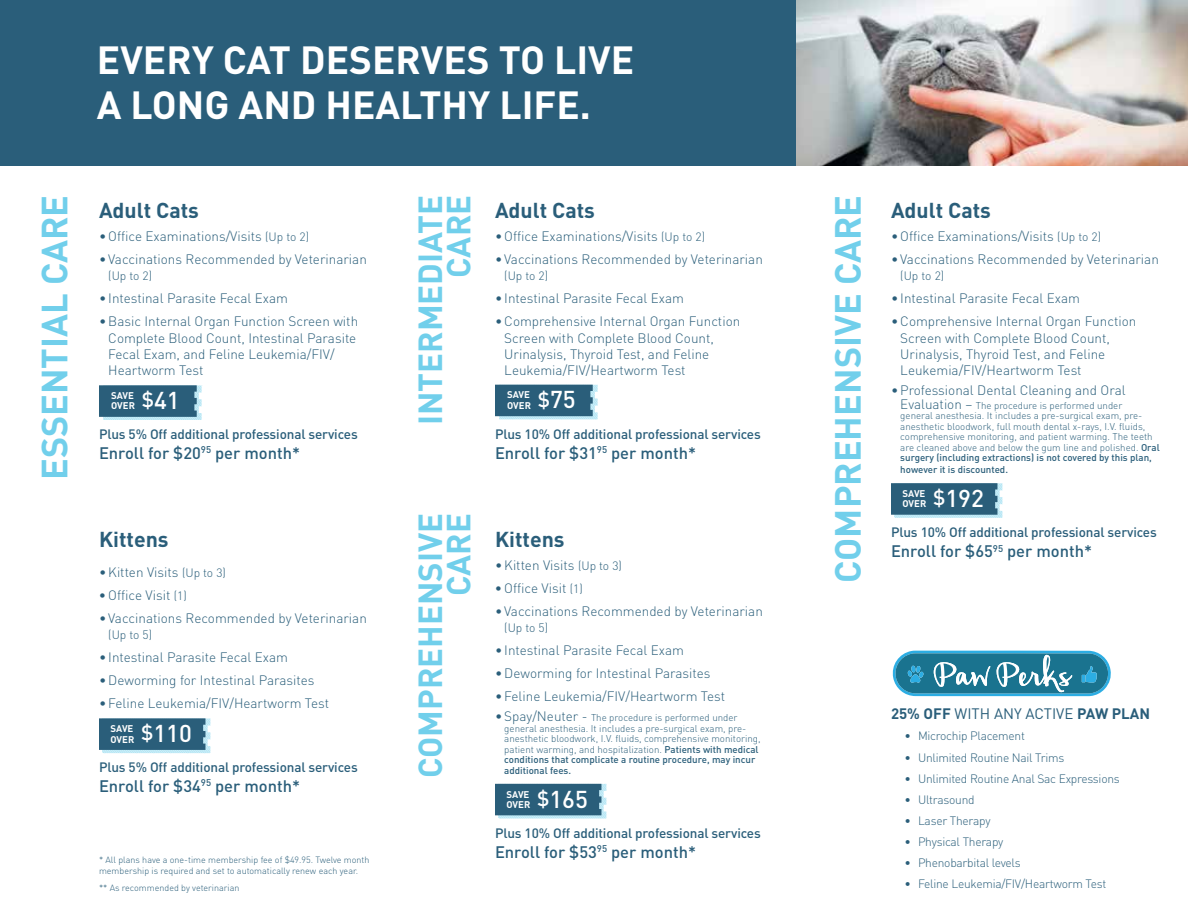
<style>
.page{position:relative;width:1188px;height:918px;background:#fff}
.page>*{position:absolute;margin:0;border:0;box-sizing:border-box;transform-origin:0 0}
.t1{font:700 38.85px/44.5px "DIN";color:#fff}
.t2{font:700 36px "DIN";color:#71cfeb}
.t3{font:700 33px/28.5px "DIN";color:#71cfeb;text-align:right}
.t4{font:700 21.3px "DIN";color:#2a5e7a}
.t5{font:500 16.5px "DIN";color:#2a5e7a}
.t6{font:700 15px "DIN";color:#2a5e7a}
.t7{font:300 13.5px/16.2px "DIN";color:#2a5e7a}
.t8{font:500 13.5px "DIN";letter-spacing:-.01em;color:#2a5e7a}
.t9{font:300 12px "DIN";letter-spacing:-.02em;color:#2a5e7a}
.t10{font:300 9.75px/10.5px "DIN";color:#2a5e7a}
.t11{font:500 9.75px "DIN";color:#2a5e7a}
.t12{font:700 9.6px/10.4px "DIN";color:#fff}
.t13{font:300 9px/10.5px "DIN";color:#2a5e7a}
.s1{font-size:12px}
.s2{font-weight:500;font-size:24.15px}
.s3{font-size:13.5px}
.s4{font-weight:500}
.s5{font-weight:400}
</style>
<div class="page">
<svg style="left:99px;top:718px;width:112px;height:35px;background:#41738c"></svg>
<svg style="left:495px;top:784px;width:112px;height:34px;background:#3e708a"></svg>
<svg style="left:891px;top:483px;width:112px;height:35px;background:#41738c"></svg>
<svg style="left:99px;top:385px;width:103px;height:35px;background:#42738d"></svg>
<svg style="left:495px;top:385px;width:103px;height:34px;background:#3f718b"></svg>
<svg style="left:893px;top:651px;width:218px;height:45px;background:#4392ad"></svg>
<div style="left:0;top:0;width:796px;height:166px;background:#2a5e7a"></div>
<img style="left:796px;top:0;width:392px;height:166px">
<h1 class="t1" style="left:97px;top:36px;width:539px">EVERY CAT DESERVES TO LIVE<br>A LONG AND HEALTHY LIFE.</h1>
<h3 class="t3" style="left:415px;top:425px;width:232px;rotate:-90deg">INTERMEDIATE<br>CARE</h3>
<h2 class="t2" style="left:31px;top:480px;width:287px;rotate:-90deg">ESSENTIAL CARE</h2>
<h2 class="t2" style="left:824px;top:583px;width:390px;rotate:-90deg">COMPREHENSIVE CARE</h2>
<h3 class="t4" style="left:99px;top:197px;width:102px">Adult Cats</h3>
<p class="t7" style="left:99px;top:228px;width:212px">•Office Examinations/Visits <span class="s1">(Up to 2)</span></p>
<p class="t7" style="left:99px;top:251px;width:269px">• Vaccinations Recommended by Veterinarian</p>
<p class="t9" style="left:108px;top:269px;width:45px">(Up to 2)</p>
<p class="t7" style="left:99px;top:290px;width:191px">• Intestinal Parasite Fecal Exam</p>
<p class="t7" style="left:108px;top:313px;width:251px;text-indent:-9px">•Basic Internal Organ Function Screen with Complete Blood Count, Intestinal Parasite Fecal Exam, and Feline Leukemia/FIV/ Heartworm Test</p>
<h3 class="t4" style="left:495px;top:197px;width:102px">Adult Cats</h3>
<p class="t7" style="left:495px;top:228px;width:212px">•Office Examinations/Visits <span class="s1">(Up to 2)</span></p>
<p class="t7" style="left:495px;top:251px;width:269px">• Vaccinations Recommended by Veterinarian</p>
<p class="t9" style="left:504px;top:269px;width:45px">(Up to 2)</p>
<p class="t7" style="left:495px;top:290px;width:191px">• Intestinal Parasite Fecal Exam</p>
<p class="t7" style="left:504px;top:313px;width:238px;text-indent:-9px">•Comprehensive Internal Organ Function Screen with Complete Blood Count, Urinalysis, Thyroid Test, and Feline Leukemia/FIV/Heartworm Test</p>
<p class="t12" style="left:111px;top:390px;width:70px">SAVE<br>OVER <sup>$</sup><span class="s2">41</span></p>
<p class="t12" style="left:507px;top:389px;width:70px">SAVE<br>OVER <sup>$</sup><span class="s2">75</span></p>
<p class="t8" style="left:99px;top:426px;width:260px">Plus 5% Off additional professional services</p>
<p class="t5" style="left:99px;top:442px;width:203px">Enroll for $20<sup>95</sup> per month*</p>
<p class="t8" style="left:495px;top:426px;width:267px">Plus 10% Off additional professional services</p>
<p class="t5" style="left:495px;top:442px;width:203px">Enroll for $31<sup>95</sup> per month*</p>
<h3 class="t3" style="left:415px;top:778px;width:267px;rotate:-90deg">COMPREHENSIVE<br>CARE</h3>
<h3 class="t4" style="left:99px;top:525px;width:71px">Kittens</h3>
<p class="t7" style="left:99px;top:564px;width:128px">•Kitten Visits <span class="s1">(Up to 3)</span></p>
<p class="t7" style="left:99px;top:586px;width:89px">•Office Visit <span class="s1">(1)</span></p>
<p class="t7" style="left:99px;top:609px;width:269px">• Vaccinations Recommended by Veterinarian</p>
<p class="t9" style="left:108px;top:627px;width:45px">(Up to 5)</p>
<p class="t7" style="left:99px;top:649px;width:191px">• Intestinal Parasite Fecal Exam</p>
<p class="t7" style="left:99px;top:672px;width:217px">•Deworming for Intestinal Parasites</p>
<p class="t7" style="left:99px;top:694px;width:232px">• Feline Leukemia/FIV/Heartworm Test</p>
<h3 class="t4" style="left:495px;top:525px;width:71px">Kittens</h3>
<p class="t7" style="left:495px;top:557px;width:128px">•Kitten Visits <span class="s1">(Up to 3)</span></p>
<p class="t7" style="left:495px;top:580px;width:89px">•Office Visit <span class="s1">(1)</span></p>
<p class="t7" style="left:495px;top:603px;width:269px">• Vaccinations Recommended by Veterinarian</p>
<p class="t9" style="left:504px;top:620px;width:45px">(Up to 5)</p>
<p class="t7" style="left:495px;top:642px;width:191px">• Intestinal Parasite Fecal Exam</p>
<p class="t7" style="left:495px;top:665px;width:217px">•Deworming for Intestinal Parasites</p>
<p class="t7" style="left:495px;top:688px;width:232px">•Feline Leukemia/FIV/Heartworm Test</p>
<p class="t10" style="left:504px;top:712px;width:258px;text-indent:-9px"><span class="s3">•Spay/Neuter -</span> The procedure is performed under general anesthesia. It includes a pre-surgical exam, pre&shy;anesthetic bloodwork, I.V. fluids, comprehensive monitoring, patient warming, and hospitalization. <span class="s4">Patients with medical conditions that complicate a routine procedure, may incur additional fees.</span></p>
<p class="t12" style="left:111px;top:723px;width:83px">SAVE<br>OVER <sup>$</sup><span class="s2">110</span></p>
<p class="t8" style="left:99px;top:758px;width:260px">Plus 5% Off additional professional services</p>
<p class="t5" style="left:99px;top:775px;width:203px">Enroll for $34<sup>95</sup> per month*</p>
<p class="t12" style="left:507px;top:789px;width:83px">SAVE<br>OVER <sup>$</sup><span class="s2">165</span></p>
<p class="t13" style="left:99px;top:855px;width:272px">* All plans have a one-time membership fee of $49.95. Twelve month membership is required and set to automatically renew each year.</p>
<p class="t13" style="left:99px;top:883px;width:142px">** As recommended by veterinarian</p>
<p class="t8" style="left:495px;top:824px;width:267px">Plus 10% Off additional professional services</p>
<p class="t5" style="left:495px;top:841px;width:203px">Enroll for $53<sup>95</sup> per month*</p>
<h3 class="t4" style="left:891px;top:197px;width:102px">Adult Cats</h3>
<p class="t7" style="left:891px;top:228px;width:212px">•Office Examinations/Visits <span class="s1">(Up to 2)</span></p>
<p class="t7" style="left:891px;top:251px;width:269px">• Vaccinations Recommended by Veterinarian</p>
<p class="t9" style="left:900px;top:269px;width:45px">(Up to 2)</p>
<p class="t7" style="left:891px;top:290px;width:191px">• Intestinal Parasite Fecal Exam</p>
<p class="t7" style="left:900px;top:313px;width:238px;text-indent:-9px">•Comprehensive Internal Organ Function Screen with Complete Blood Count, Urinalysis, Thyroid Test, and Feline Leukemia/FIV/Heartworm Test</p>
<p class="t7" style="left:891px;top:382px;width:236px">•Professional Dental Cleaning and Oral</p>
<p class="t10" style="left:900px;top:400px;width:261px"><span class="s3">Evaluation –</span> The procedure is performed under<br>general anesthesia. It includes a pre-surgical exam, pre&shy;anesthetic bloodwork, full mouth dental x-rays, I.V. fluids, comprehensive monitoring, and patient warming. The teeth are cleaned above and below the gum line and polished. <span class="s4">Oral surgery (including extractions) is not covered by this plan,</span></p>
<p class="t11" style="left:900px;top:463px;width:109px">however it is discounted.</p>
<p class="t12" style="left:903px;top:488px;width:83px">SAVE<br>OVER <sup>$</sup><span class="s2">192</span></p>
<p class="t8" style="left:891px;top:524px;width:267px">Plus 10% Off additional professional services</p>
<p class="t5" style="left:891px;top:541px;width:203px">Enroll for $65<sup>95</sup> per month*</p>
<p class="t6" style="left:891px;top:704px;width:261px">25% OFF <span class="s5">WITH ANY ACTIVE</span> PAW PLAN</p>
<p class="t9" style="left:904px;top:729px;width:122px">• Microchip Placement</p>
<p class="t9" style="left:904px;top:750px;width:161px">• Unlimited Routine Nail Trims</p>
<p class="t9" style="left:904px;top:771px;width:217px">• Unlimited Routine Anal Sac Expressions</p>
<p class="t9" style="left:904px;top:792px;width:72px">• Ultrasound</p>
<p class="t9" style="left:904px;top:813px;width:88px">• Laser Therapy</p>
<p class="t9" style="left:904px;top:834px;width:100px">• Physical Therapy</p>
<p class="t9" style="left:904px;top:856px;width:118px">• Phenobarbital levels</p>
<p class="t9" style="left:904px;top:877px;width:203px">• Feline Leukemia/FIV/Heartworm Test</p>
</div>
